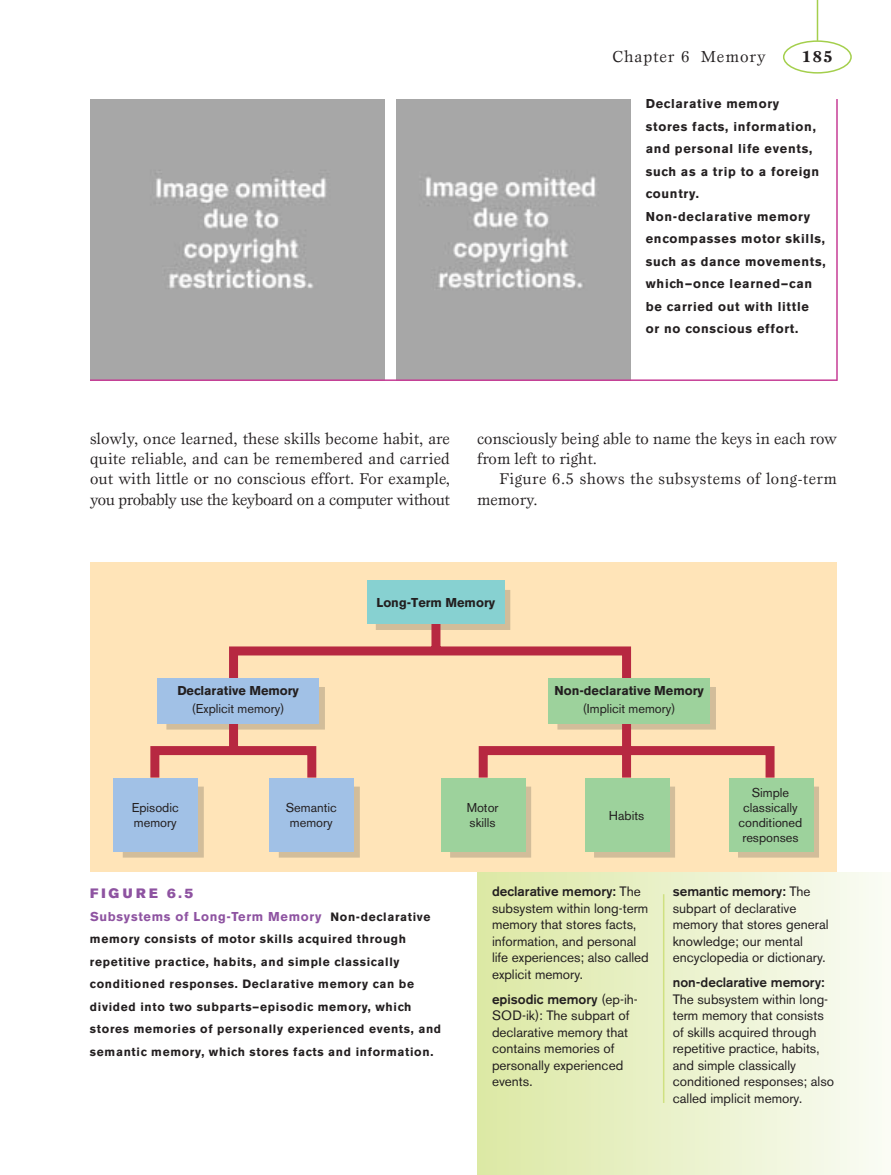
<style>
.page{position:relative;width:891px;height:1175px;background:#fff}
.page>*{position:absolute;margin:0;border:0;box-sizing:border-box;transform-origin:0 0}
.t1{font:16.5px "Esprit";letter-spacing:.055em;color:#231f20}
.t2{font:700 16.5px "Esprit";color:#231f20}
.t3{font:16.2px/20.2px "Esprit";color:#231f20;text-align:justify}
.t4{font:16.2px/20.2px "Esprit";letter-spacing:.025em;color:#231f20}
.t5{font:13.5px/16.5px "Akzidenz Grotesk BE";color:#231f20}
.t6{font:500 13.5px "Akzidenz Grotesk BE";color:#231f20}
.t7{font:13.5px "Akzidenz Grotesk BE Super";letter-spacing:.255em;color:#8e53a1}
.t8{font:700 12.75px/22.5px "Akzidenz Grotesk BE";letter-spacing:.055em;color:#231f20}
.t9{font:12.75px/15px "Akzidenz Grotesk BE";color:#231f20;text-align:center}
.t10{font:700 12.75px "Akzidenz Grotesk BE";color:#231f20}
.t11{font:700 12.75px "Akzidenz Grotesk BE";letter-spacing:.055em;color:#8e53a1}
.t12{font:700 12px/22.5px "Akzidenz Grotesk BE";letter-spacing:.055em;color:#231f20}
.s1{font-size:12px;color:#231f20}
.s2{font-weight:500}
</style>
<div class="page">
<div style="left:477px;top:872px;width:414px;height:302px;background:linear-gradient(to right,#dce8a4,#fafcf5)"></div>
<svg style="left:783px;top:40px;width:69px;height:34px"></svg>
<hr style="left:817px;top:0;width:1px;height:41px;background:#a4cf4c">
<hr style="left:663px;top:894px;width:1px;height:208px;background:#cfe182">
<img style="left:90px;top:99px;width:294px;height:280px">
<img style="left:396px;top:99px;width:235px;height:280px">
<hr style="left:90px;top:379px;width:747px;height:2px;background:#c63d96">
<hr style="left:836px;top:99px;width:2px;height:282px;background:#c63d96">
<div style="left:90px;top:562px;width:747px;height:310px;background:#ffe4b8"></div>
<svg style="left:279px;top:786px;width:81px;height:71px"></svg>
<svg style="left:123px;top:786px;width:81px;height:71px"></svg>
<svg style="left:504px;top:590px;width:6px;height:25px"></svg>
<svg style="left:450px;top:786px;width:81px;height:71px"></svg>
<svg style="left:594px;top:786px;width:81px;height:71px"></svg>
<svg style="left:738px;top:786px;width:81px;height:71px"></svg>
<svg style="left:150px;top:615px;width:625px;height:171px"></svg>
<div style="left:157px;top:678px;width:162px;height:45px;background:#a1c1e6"></div>
<div style="left:270px;top:777px;width:84px;height:74px;background:#a1c1e6"></div>
<div style="left:114px;top:777px;width:84px;height:74px;background:#a1c1e6"></div>
<div style="left:367px;top:581px;width:137px;height:43px;background:#87d1d1"></div>
<div style="left:441px;top:777px;width:84px;height:74px;background:#9dd29c"></div>
<div style="left:585px;top:777px;width:84px;height:74px;background:#9dd29c"></div>
<div style="left:729px;top:777px;width:84px;height:74px;background:#9dd29c"></div>
<div style="left:548px;top:678px;width:162px;height:45px;background:#9dd29c"></div>
<p class="t1" style="left:613px;top:50px;width:155px">Chapter 6 Memory</p>
<p class="t2" style="left:802px;top:50px;width:33px">185</p>
<p class="t8" style="left:646px;top:93px;width:181px">Declarative memory<br>stores facts, information, and personal life events, such as a trip to a foreign country.<br>Non-declarative memory encompasses motor skills, such as dance movements, which—once learned—can be carried out with little or no conscious effort.</p>
<p class="t3" style="left:90px;top:430px;width:362px">slowly, once learned, these skills become habit, are quite reliable, and can be remembered and carried out with little or no conscious effort. For example, you probably use the keyboard on a computer without</p>
<p class="t3" style="left:477px;top:430px;width:361px">consciously being able to name the keys in each row from left to right.</p>
<p class="t4" style="left:477px;top:470px;width:362px;text-indent:22px">Figure 6.5 shows the subsystems of long-term memory.</p>
<p class="t10" style="left:376px;top:598px;width:120px">Long-Term Memory</p>
<p class="t10" style="left:177px;top:686px;width:123px">Declarative Memory</p>
<p class="t9" style="left:192px;top:703px;width:94px">(Explicit memory)</p>
<p class="t10" style="left:554px;top:686px;width:151px">Non-declarative Memory</p>
<p class="t9" style="left:583px;top:703px;width:94px">(Implicit memory)</p>
<p class="t9" style="left:132px;top:801px;width:48px;text-align:left">Episodic memory</p>
<p class="t9" style="left:286px;top:801px;width:53px">Semantic memory</p>
<p class="t9" style="left:467px;top:801px;width:33px;text-align:left">Motor skills</p>
<p class="t9" style="left:609px;top:809px;width:37px">Habits</p>
<p class="t9" style="left:739px;top:786px;width:65px">Simple classically conditioned responses</p>
<p class="t7" style="left:90px;top:888px;width:105px">FIGURE 6.5</p>
<p class="t11" style="left:90px;top:911px;width:342px">Subsystems of Long-Term Memory <span class="s1">Non-declarative</span></p>
<p class="t12" style="left:90px;top:928px;width:353px">memory consists of motor skills acquired through repetitive practice, habits, and simple classically conditioned responses. Declarative memory can be divided into two subparts—episodic memory, which stores memories of personally experienced events, and semantic memory, which stores facts and information.</p>
<p class="t5" style="left:492px;top:884px;width:158px"><span class="s2">declarative memory:</span> The subsystem within long-term memory that stores facts, information, and personal life experiences; also called explicit memory.</p>
<p class="t5" style="left:492px;top:992px;width:147px"><span class="s2">episodic memory</span> (ep-ih-<br>SOD-ik): The subpart of declarative memory that contains memories of personally experienced events.</p>
<p class="t5" style="left:673px;top:884px;width:157px"><span class="s2">semantic memory:</span> The subpart of declarative memory that stores general knowledge; our mental encyclopedia or dictionary.</p>
<p class="t6" style="left:673px;top:977px;width:153px">non-declarative memory:</p>
<p class="t5" style="left:673px;top:992px;width:163px">The subsystem within long&shy;term memory that consists of skills acquired through repetitive practice, habits, and simple classically conditioned responses; also called implicit memory.</p>
</div>
